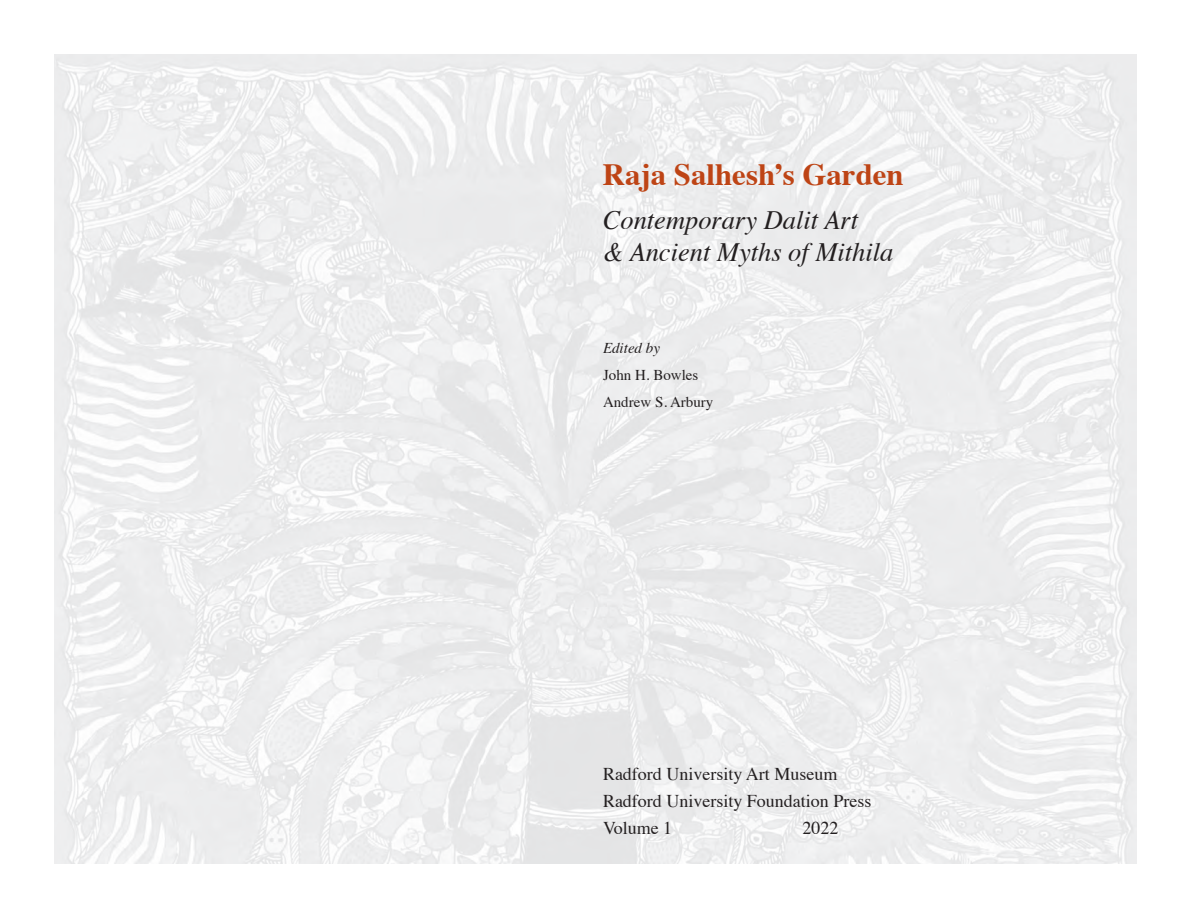
<style>
.page{position:relative;width:1188px;height:918px;background:#fff}
.page>*{position:absolute;margin:0;border:0;box-sizing:border-box;transform-origin:0 0}
.t1{font:700 30.9px "Times";color:#be4415}
.t2{font:italic 26.4px/31.8px "Times";color:#231f20}
.t3{font:18px/27px "Times";color:#231f20}
.t4{font:15px/27px "Times";color:#231f20}
.s1{font-style:italic}
</style>
<div class="page">
<img style="left:54px;top:54px;width:1083px;height:810px">
<p class="t1" style="left:603px;top:145px;width:302px">Raja Salhesh’s Garden</p>
<p class="t2" style="left:603px;top:203px;width:292px">Contemporary Dalit Art<br>&amp; Ancient Myths of Mithila</p>
<p class="t4" style="left:603px;top:333px;width:112px"><span class="s1">Edited by<br></span>John H. Bowles<br>Andrew S. Arbury</p>
<p class="t3" style="left:603px;top:759px;width:270px">Radford University Art Museum<br>Radford University Foundation Press<br>Volume 1</p>
<p class="t3" style="left:802px;top:813px;width:37px">2022</p>
</div>
